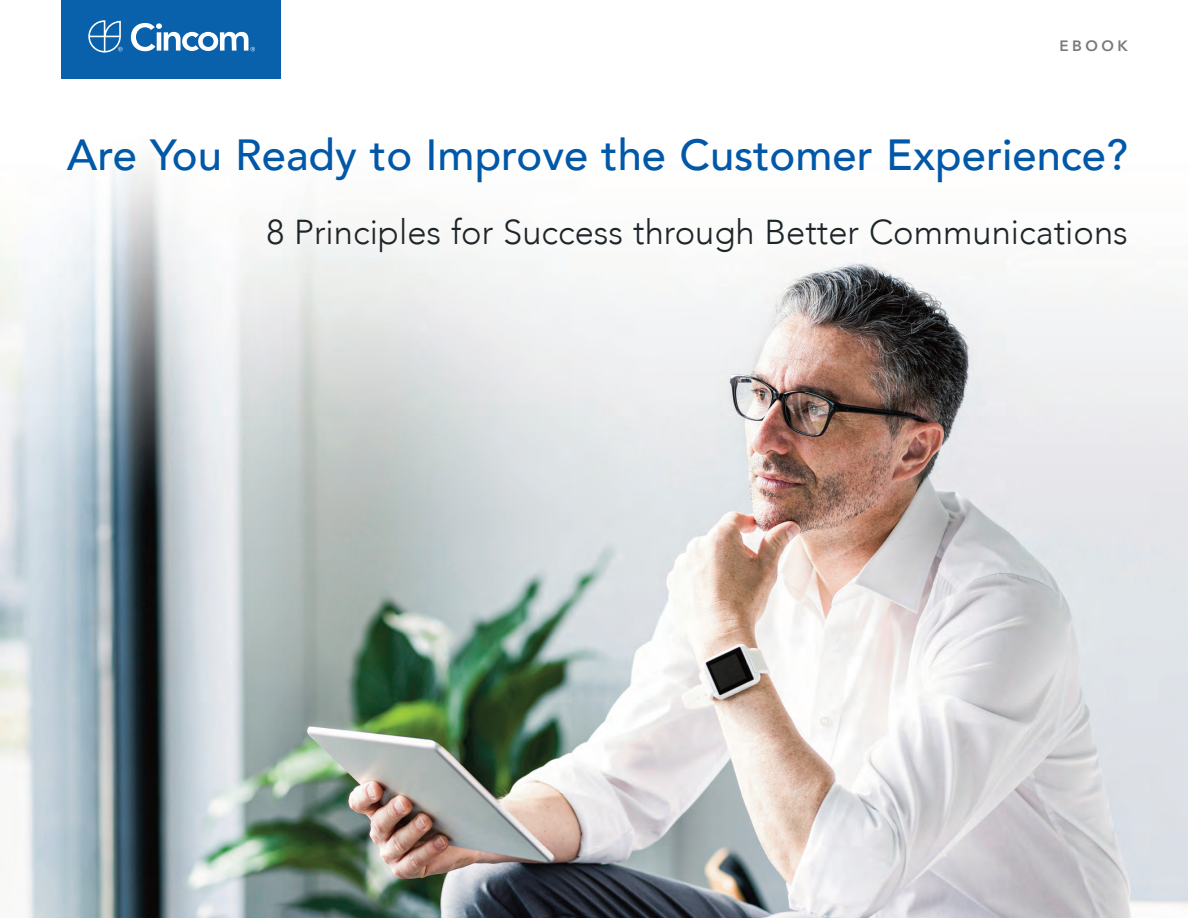
<style>
.page{position:relative;width:1188px;height:918px;background:#fff}
.page>*{position:absolute;margin:0;border:0;box-sizing:border-box;transform-origin:0 0}
.t1{font:500 43.5px "Avenir";color:#0157a8}
.t2{font:300 34.5px "Avenir";color:#1d2529}
.t3{font:800 15px "Avenir";letter-spacing:.235em;color:#787a7d}
</style>
<div class="page">
<img style="left:0;top:243px;width:1188px;height:675px">
<div style="left:61px;top:0;width:219px;height:78px;background:#0960ab"></div>
<svg style="left:131px;top:23px;width:124px;height:28px"></svg>
<svg style="left:88px;top:20px;width:35px;height:33px"></svg>
<img style="left:3px;top:163px;width:1185px;height:409px">
<p class="t3" style="left:1059px;top:36px;width:70px">EBOOK</p>
<p class="t1" style="left:67px;top:126px;width:1063px">Are You Ready to Improve the Customer Experience?</p>
<p class="t2" style="left:267px;top:209px;width:863px">8 Principles for Success through Better Communications</p>
</div>
